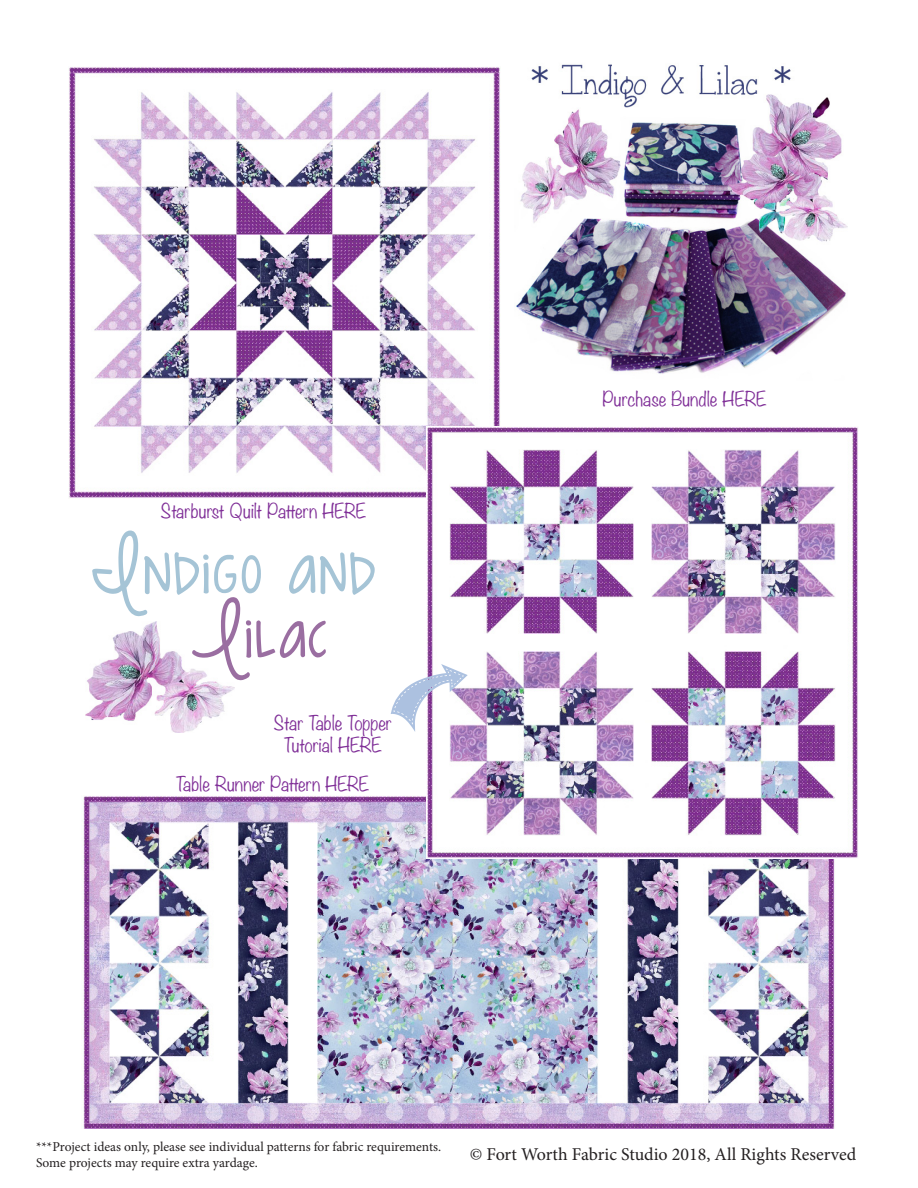
<style>
.page{position:relative;width:918px;height:1188px;background:#fff}
.page>*{position:absolute;margin:0;border:0;box-sizing:border-box;transform-origin:0 0}
.t1{font:72px "KG Strawberry Limeade";letter-spacing:.02em;color:#a5c4d6}
.t2{font:69px "KG Strawberry Limeade";letter-spacing:.025em;color:#9a6ea1}
.t3{font:300 18px/21.6px "Noteworthy";color:#7f2e97;text-align:center}
.t4{font:18px "Minion Pro";color:#231f20}
.t5{font:13.5px/16.2px "Minion Pro";color:#231f20}
</style>
<div class="page">
<img style="left:69px;top:67px;width:431px;height:431px">
<img style="left:83px;top:796px;width:752px;height:332px">
<img style="left:516px;top:64px;width:331px;height:310px">
<img style="left:427px;top:427px;width:431px;height:432px">
<img style="left:85px;top:621px;width:149px;height:112px">
<svg style="left:427px;top:655px;width:50px;height:83px"></svg>
<p class="t3" style="left:161px;top:499px;width:207px">Starburst Quilt Pattern HERE</p>
<p class="t1" style="left:92px;top:515px;width:286px">Indigo and</p>
<p class="t2" style="left:192px;top:582px;width:136px">Lilac</p>
<p class="t3" style="left:274px;top:712px;width:120px">Star Table Topper<br>Tutorial HERE</p>
<p class="t3" style="left:176px;top:773px;width:195px">Table Runner Pattern HERE</p>
<p class="t3" style="left:602px;top:387px;width:166px">Purchase Bundle HERE</p>
<p class="t5" style="left:36px;top:1139px;width:407px">***Project ideas only, please see individual patterns for fabric requirements.<br>Some projects may require extra yardage.</p>
<p class="t4" style="left:470px;top:1142px;width:388px">© Fort Worth Fabric Studio 2018, All Rights Reserved</p>
</div>
